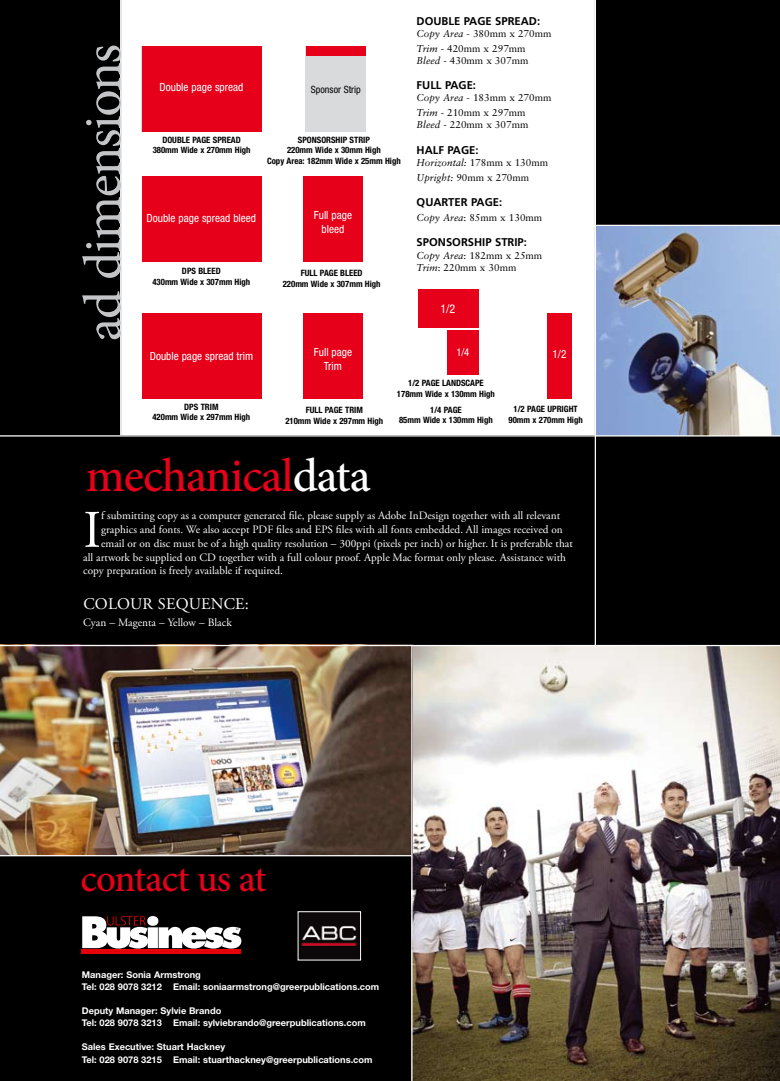
<style>
.page{position:relative;width:780px;height:1081px;background:#000}
.page>*{position:absolute;margin:0;border:0;box-sizing:border-box;transform-origin:0 0}
.t1{font:53.75px "Minion Pro";letter-spacing:-.025em;color:#c3c5c7}
.t2{font:52.75px "Adobe Garamond Pro";color:#fff}
.t3{font:500 47.5px "Minion Pro";letter-spacing:-.025em;color:#e60019}
.t4{font:500 38.75px "Minion Pro";letter-spacing:-.025em;color:#e60019}
.t5{font:16.25px "Adobe Garamond Pro";letter-spacing:.015em;color:#fff}
.t6{font:condensed 12px "Helvetica Neue";color:#fff}
.t7{font:11.25px "Adobe Garamond Pro";color:#fff}
.t8{font:condensed 11.25px/13.5px "Helvetica Neue";color:#fff;text-align:center}
.t9{font:700 11.25px "Frutiger";color:#000}
.t10{font:500 11.25px "Helvetica Neue";color:#000}
.t11{font:condensed 10.75px "Helvetica Neue";color:#fff}
.t12{font:10px/14.4px "Sabon";color:#000}
.t13{font:condensed 10px "Helvetica Neue";color:#000}
.t14{font:700 9.25px/12.5px "Helvetica Neue";color:#fff}
.t15{font:700 condensed 8.75px/10.5px "Helvetica Neue";color:#000;text-align:center}
.s1{font-style:italic}
.s2{font-family:"Helvetica Neue";font-weight:500}
.s3{color:#fff}
</style>
<div class="page">
<div style="left:120px;top:0;width:474px;height:435px;background:#fff"></div>
<img style="left:412px;top:646px;width:368px;height:435px">
<img style="left:300px;top:913px;width:59px;height:45px">
<div style="left:298px;top:911px;width:63px;height:49px;border:1px solid #fff"></div>
<div style="left:82px;top:949px;width:159px;height:5px;background:#e60004"></div>
<svg style="left:82px;top:916px;width:159px;height:32px"></svg>
<img style="left:0;top:646px;width:411px;height:209px">
<hr style="left:411px;top:646px;width:1px;height:435px;background:#fff">
<hr style="left:0;top:855px;width:411px;height:1px;background:#fff">
<img style="left:596px;top:226px;width:184px;height:209px">
<hr style="left:594px;top:0;width:2px;height:645px;background:#fff">
<div style="left:303px;top:176px;width:60px;height:86px;background:#e60019"></div>
<div style="left:303px;top:314px;width:60px;height:85px;background:#e60019"></div>
<div style="left:141px;top:46px;width:120px;height:85px;background:#e60019"></div>
<div style="left:141px;top:176px;width:120px;height:86px;background:#e60019"></div>
<div style="left:141px;top:314px;width:120px;height:85px;background:#e60019"></div>
<div style="left:547px;top:314px;width:24px;height:85px;background:#e60019"></div>
<div style="left:447px;top:330px;width:31px;height:45px;background:#e60019"></div>
<div style="left:418px;top:289px;width:60px;height:39px;background:#e60019"></div>
<div style="left:305px;top:46px;width:61px;height:85px;background:#d8dadc"></div>
<div style="left:306px;top:46px;width:60px;height:10px;background:#e60019"></div>
<hr style="left:0;top:645px;width:780px;height:1px;background:#fff">
<hr style="left:591px;top:225px;width:189px;height:1px;background:#fff">
<hr style="left:0;top:435px;width:780px;height:1px;background:#fff">
<h1 class="t1" style="left:67px;top:341px;width:299px;rotate:-90deg">ad dimensions</h1>
<p class="t8" style="left:160px;top:81px;width:85px">Double page spread</p>
<p class="t15" style="left:153px;top:134px;width:99px">DOUBLE PAGE SPREAD<br>380mm Wide x 270mm High</p>
<p class="t13" style="left:311px;top:83px;width:52px">Sponsor Strip</p>
<p class="t15" style="left:267px;top:134px;width:135px">SPONSORSHIP STRIP<br>220mm Wide x 30mm High<br>Copy Area: 182mm Wide x 25mm High</p>
<p class="t8" style="left:147px;top:211px;width:111px">Double page spread bleed</p>
<p class="t15" style="left:152px;top:266px;width:99px">DPS BLEED<br>430mm Wide x 307mm High</p>
<p class="t8" style="left:314px;top:208px;width:40px">Full page bleed</p>
<p class="t15" style="left:283px;top:268px;width:99px">FULL PAGE BLEED<br>220mm Wide x 307mm High</p>
<p class="t9" style="left:416px;top:14px;width:125px">DOUBLE PAGE SPREAD:</p>
<p class="t12" style="left:416px;top:27px;width:136px"><span class="s1">Copy Area</span> - 380mm x 270mm<br><span class="s1">Trim</span> - 420mm x 297mm</p>
<p class="t12" style="left:416px;top:54px;width:113px"><span class="s1">Bleed</span> - 430mm x 307mm</p>
<p class="t9" style="left:416px;top:78px;width:13px">FULL</p>
<p class="t9" style="left:445px;top:78px;width:8px">PAGE</p>
<p class="t9" style="left:473px;top:78px;width:5px">:</p>
<p class="t12" style="left:416px;top:90px;width:136px"><span class="s1">Copy Area</span> - 183mm x 270mm<br><span class="s1">Trim</span> - 210mm x 297mm</p>
<p class="t12" style="left:416px;top:117px;width:113px"><span class="s1">Bleed</span> - 220mm x 307mm</p>
<p class="t9" style="left:416px;top:143px;width:39px">HALF PAGE</p>
<p class="t10" style="left:475px;top:143px;width:5px">:</p>
<p class="t12" style="left:416px;top:155px;width:133px"><span class="s1">Horizontal:</span> 178mm x 130mm<br><span class="s1">Upright:</span> 90mm x 270mm</p>
<p class="t9" style="left:416px;top:196px;width:18px">QUAR</p>
<p class="t9" style="left:448px;top:196px;width:31px">TER PAGE</p>
<p class="t10" style="left:499px;top:195px;width:5px">:</p>
<p class="t12" style="left:416px;top:210px;width:127px"><span class="s1">Copy Area</span>: 85mm x 130mm</p>
<p class="t9" style="left:416px;top:236px;width:8px">SPO</p>
<p class="t9" style="left:438px;top:236px;width:16px">NSORS</p>
<p class="t9" style="left:474px;top:236px;width:54px">HIP STRIP<span class="s2">:</span></p>
<p class="t12" style="left:416px;top:249px;width:127px;line-height:12.5px"><span class="s1">Copy Area</span>: 182mm x 25mm<br><span class="s1">Trim</span>: 220mm x 30mm</p>
<p class="t6" style="left:440px;top:302px;width:16px">1/2</p>
<p class="t8" style="left:314px;top:345px;width:40px">Full page<br>Trim</p>
<p class="t15" style="left:285px;top:405px;width:99px">FULL PAGE TRIM<br>210mm Wide x 297mm High</p>
<p class="t11" style="left:456px;top:346px;width:15px">1/4</p>
<p class="t8" style="left:552px;top:347px;width:15px">1/2</p>
<p class="t8" style="left:150px;top:349px;width:105px">Double page spread trim</p>
<p class="t15" style="left:397px;top:378px;width:99px">1/2 PAGE LANDSCAPE<br>178mm Wide x 130mm High</p>
<p class="t15" style="left:399px;top:404px;width:95px">1/4 PAGE<br>85mm Wide x 130mm High</p>
<p class="t15" style="left:152px;top:401px;width:99px">DPS TRIM<br>420mm Wide x 297mm High</p>
<p class="t15" style="left:508px;top:404px;width:76px">1/2 PAGE UPRIGHT<br>90mm x 270mm High</p>
<h3 class="t3" style="left:86px;top:443px;width:286px">mechanical<span class="s3">data</span></h3>
<h2 class="t2" style="left:83px;top:498px;width:19px">I</h2>
<p class="t7" style="left:101px;top:509px;width:460px">f submitting copy as a computer generated file, please supply as Adobe InDesign together with all relevant</p>
<p class="t7" style="left:101px;top:523px;width:463px">graphics and fonts. We also accept PDF files and EPS files with all fonts embedded. All images received on</p>
<p class="t7" style="left:101px;top:536px;width:473px">email or on disc must be of a high quality resolution – 300ppi (pixels per inch) or higher. It is preferable that</p>
<p class="t7" style="left:83px;top:550px;width:484px">all artwork be supplied on CD together with a full colour proof. Apple Mac format only please. Assistance with</p>
<p class="t7" style="left:83px;top:564px;width:201px">copy preparation is freely available if required.</p>
<h3 class="t5" style="left:83px;top:594px;width:167px">colour sequence:</h3>
<p class="t7" style="left:83px;top:615px;width:150px">Cyan – Magenta – Yellow – Black</p>
<h3 class="t4" style="left:81px;top:852px;width:187px">contact us at</h3>
<p class="t14" style="left:82px;top:967px;width:299px">Manager: Sonia Armstrong<br>Tel: 028 9078 3212 Email: soniaarmstrong@greerpublications.com</p>
<p class="t14" style="left:82px;top:1004px;width:285px">Deputy Manager: Sylvie Brando<br>Tel: 028 9078 3213 Email: sylviebrando@greerpublications.com</p>
<p class="t14" style="left:82px;top:1040px;width:292px">Sales Executive: Stuart Hackney<br>Tel: 028 9078 3215 Email: stuarthackney@greerpublications.com</p>
</div>
